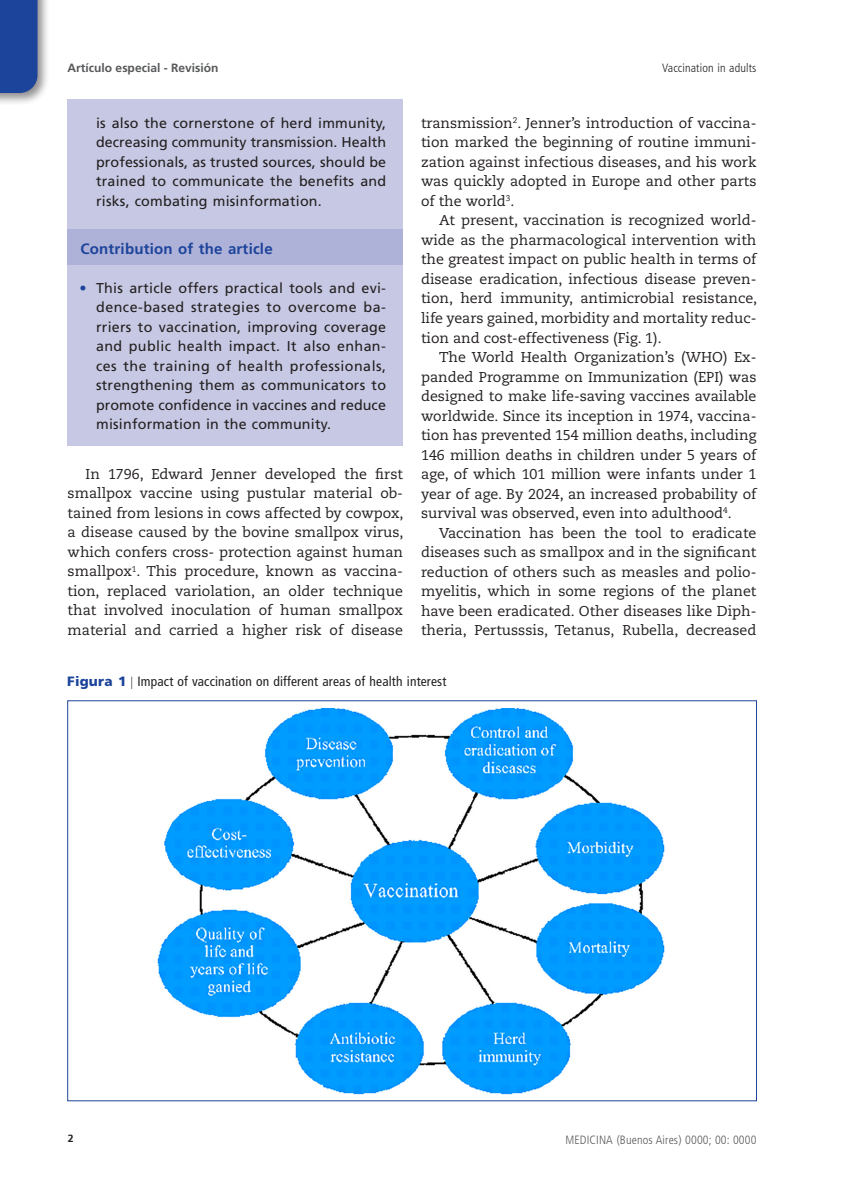
<style>
.page{position:relative;width:851px;height:1191px;background:#fff}
.page>*{position:absolute;margin:0;border:0;box-sizing:border-box;transform-origin:0 0}
.subtit-Puntos_clave{font:700 15px "Frutiger LT Std";letter-spacing:.015em;color:#1d449b}
.texto1{font:14.25px/19.5px "Caecilia LT Std";color:#231f20;text-align:justify}
.texto-Pto_clave{font:14.25px/19.5px "Frutiger LT Std";letter-spacing:.015em;color:#231f20;text-align:justify}
.epigrafe{font:condensed 13.5px "Frutiger LT Std";letter-spacing:.01em;color:#231f20}
.t1{font:300 condensed 12px "Frutiger LT Std";letter-spacing:.01em;color:#57585a}
.t2{font:700 12px "Frutiger LT Std";color:#57585a}
.t3{font:300 condensed 12px "Frutiger LT Std";letter-spacing:.01em;color:#231f20}
.t4{font:700 10.5px "Frutiger LT Std";color:#231f20}
.s1{color:#1d449b}
.s2{font-weight:900;font-stretch:normal;color:#1d449b}
</style>
<div class="page">
<div style="left:0;top:0;width:50px;height:105px;background:#231f20;opacity:.5"></div>
<div style="left:0;top:0;width:38px;height:93px;background:#1d449b"></div>
<div style="left:68px;top:100px;width:335px;height:122px;background:#c7c9e4"></div>
<div style="left:68px;top:197px;width:335px;height:44px;background:#c7c9e4"></div>
<div style="left:68px;top:230px;width:335px;height:32px;background:#aeb1d8"></div>
<div style="left:68px;top:249px;width:335px;height:32px;background:#aeb1d8"></div>
<div style="left:68px;top:265px;width:335px;height:180px;background:#c7c9e4"></div>
<img style="left:157px;top:708px;width:508px;height:386px">
<p class="t2" style="left:68px;top:61px;width:152px">Artículo especial - Revisión</p>
<p class="t3" style="left:662px;top:61px;width:96px">Vaccination in adults</p>
<p class="texto-Pto_clave" style="left:96px;top:113px;width:291px">is also the cornerstone of herd immunity, decreasing community transmission. Health professionals, as trusted sources, should be trained to communicate the benefits and risks, combating misinformation.</p>
<p class="subtit-Puntos_clave" style="left:80px;top:240px;width:194px">Contribution of the article</p>
<p class="texto-Pto_clave" style="left:96px;top:278px;width:291px;text-indent:-17px"><span class="s1">•</span> This article offers practical tools and evi&shy;dence-based strategies to overcome ba&shy;rriers to vaccination, improving coverage and public health impact. It also enhan&shy;ces the training of health professionals, strengthening them as communicators to promote confidence in vaccines and reduce misinformation in the community.</p>
<p class="texto1" style="left:68px;top:464px;width:337px;text-indent:18px">In 1796, Edward Jenner developed the first smallpox vaccine using pustular material ob&shy;tained from lesions in cows affected by cowpox, a disease caused by the bovine smallpox virus, which confers cross- protection against human smallpox<sup>1</sup>. This procedure, known as vaccina&shy;tion, replaced variolation, an older technique that involved inoculation of human smallpox material and carried a higher risk of disease</p>
<p class="texto1" style="left:421px;top:113px;width:337px">transmission<sup>2</sup>. Jenner’s introduction of vaccina&shy;tion marked the beginning of routine immuni&shy;zation against infectious diseases, and his work was quickly adopted in Europe and other parts of the world<sup>3</sup>.</p>
<p class="texto1" style="left:421px;top:211px;width:337px;text-indent:18px">At present, vaccination is recognized world&shy;wide as the pharmacological intervention with the greatest impact on public health in terms of disease eradication, infectious disease preven&shy;tion, herd immunity, antimicrobial resistance, life years gained, morbidity and mortality reduc&shy;tion and cost-effectiveness (Fig. 1).</p>
<p class="texto1" style="left:421px;top:347px;width:337px;text-indent:18px">The World Health Organization’s (WHO) Ex&shy;panded Programme on Immunization (EPI) was designed to make life-saving vaccines available worldwide. Since its inception in 1974, vaccina&shy;tion has prevented 154 million deaths, including 146 million deaths in children under 5 years of age, of which 101 million were infants under 1 year of age. By 2024, an increased probability of survival was observed, even into adulthood<sup>4</sup>.</p>
<p class="texto1" style="left:421px;top:523px;width:337px;text-indent:18px">Vaccination has been the tool to eradicate diseases such as smallpox and in the significant reduction of others such as measles and polio&shy;myelitis, which in some regions of the planet have been eradicated. Other diseases like Diph&shy;theria, Pertusssis, Tetanus, Rubella, decreased</p>
<p class="epigrafe" style="left:67px;top:673px;width:380px"><span class="s2">Figura 1</span> Impact of vaccination on different areas of health interest</p>
<p class="t4" style="left:68px;top:1132px;width:7px">2</p>
<p class="t1" style="left:565px;top:1132px;width:192px">MEDICINA (Buenos Aires) 0000; 00: 0000</p>
</div>
